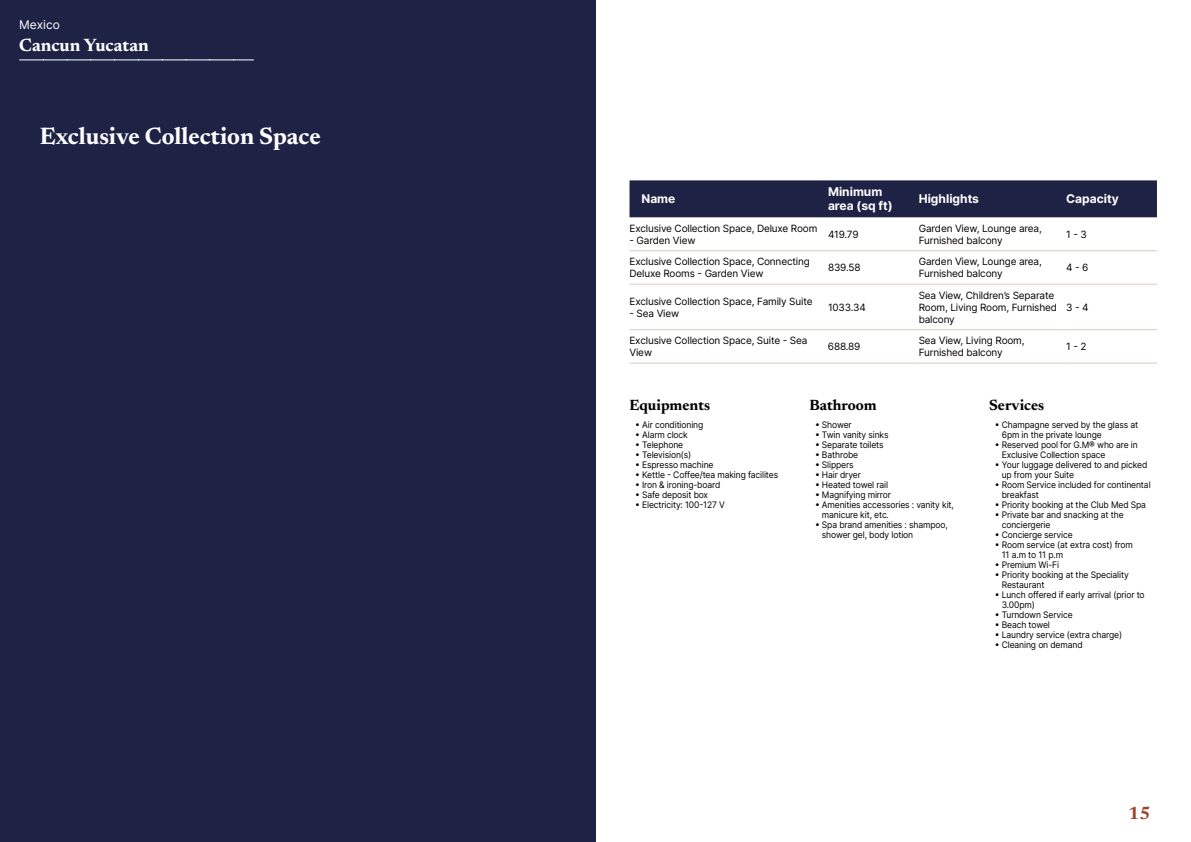
<style>
.page{position:relative;width:1191px;height:842px;background:#fff}
.page>*{position:absolute;margin:0;border:0;box-sizing:border-box;transform-origin:0 0}
.t1{font:700 24px "Newsreader 24 pt";color:#fff}
.t2{font:700 18px "Newsreader 24 pt";color:#fff}
.t3{font:700 18px "Newsreader 24 pt";color:#9d432c}
.t4{font:700 15px "Newsreader 24 pt";color:#000}
.t5{font:700 12px/14px "Inter";color:#fff}
.t6{font:12px "Inter";color:#fff}
.t7{font:10px/12px "Inter";letter-spacing:-.015em;color:#000}
.t8{font:9px/10px "Inter";letter-spacing:-.015em;color:#000;scale:.95 1}
</style>
<div class="page">
<div style="left:0;top:0;width:595px;height:842px;background:#1e2346"></div>
<svg style="left:20px;top:60px;width:233px;height:1px"></svg>
<div style="left:629px;top:180px;width:528px;height:37px;background:#1e2346"></div>
<hr style="left:629px;top:250px;width:199px;height:1px;background:#d7cdc1">
<hr style="left:828px;top:250px;width:90px;height:1px;background:#d7cdc1">
<hr style="left:918px;top:250px;width:148px;height:1px;background:#d7cdc1">
<hr style="left:1066px;top:250px;width:91px;height:1px;background:#d7cdc1">
<hr style="left:629px;top:284px;width:199px;height:1px;background:#d7cdc1">
<hr style="left:828px;top:284px;width:90px;height:1px;background:#d7cdc1">
<hr style="left:918px;top:284px;width:148px;height:1px;background:#d7cdc1">
<hr style="left:1066px;top:284px;width:91px;height:1px;background:#d7cdc1">
<hr style="left:629px;top:329px;width:199px;height:1px;background:#d7cdc1">
<hr style="left:828px;top:329px;width:90px;height:1px;background:#d7cdc1">
<hr style="left:918px;top:329px;width:148px;height:1px;background:#d7cdc1">
<hr style="left:1066px;top:329px;width:91px;height:1px;background:#d7cdc1">
<hr style="left:629px;top:363px;width:199px;height:1px;background:#d7cdc1">
<hr style="left:828px;top:363px;width:90px;height:1px;background:#d7cdc1">
<hr style="left:918px;top:363px;width:148px;height:1px;background:#d7cdc1">
<hr style="left:1066px;top:363px;width:91px;height:1px;background:#d7cdc1">
<h3 class="t6" style="left:19px;top:15px;width:42px">Mexico</h3>
<h2 class="t2" style="left:19px;top:32px;width:131px">Cancun Yucatan</h2>
<h1 class="t1" style="left:40px;top:119px;width:283px">Exclusive Collection Space</h1>
<h3 class="t5" style="left:641px;top:192px;width:35px">Name</h3>
<h3 class="t5" style="left:828px;top:185px;width:66px">Minimum area (sq ft)</h3>
<h3 class="t5" style="left:918px;top:192px;width:62px">Highlights</h3>
<h3 class="t5" style="left:1066px;top:192px;width:54px">Capacity</h3>
<p class="t7" style="left:629px;top:222px;width:189px">Exclusive Collection Space, Deluxe Room</p>
<p class="t7" style="left:629px;top:234px;width:68px">- Garden View</p>
<p class="t7" style="left:828px;top:228px;width:32px">419.79</p>
<p class="t7" style="left:918px;top:222px;width:125px">Garden View, Lounge area,<br>Furnished balcony</p>
<p class="t7" style="left:1066px;top:228px;width:22px">1 - 3</p>
<p class="t7" style="left:629px;top:255px;width:182px">Exclusive Collection Space, Connecting<br>Deluxe Rooms - Garden View</p>
<p class="t7" style="left:828px;top:261px;width:34px">839.58</p>
<p class="t7" style="left:918px;top:255px;width:125px">Garden View, Lounge area,<br>Furnished balcony</p>
<p class="t7" style="left:1066px;top:261px;width:24px">4 - 6</p>
<p class="t7" style="left:629px;top:295px;width:185px">Exclusive Collection Space, Family Suite</p>
<p class="t7" style="left:629px;top:307px;width:51px">- Sea View</p>
<p class="t7" style="left:918px;top:289px;width:140px">Sea View, Children’s Separate<br>Room, Living Room, Furnished balcony</p>
<p class="t7" style="left:828px;top:301px;width:39px">1033.34</p>
<p class="t7" style="left:1066px;top:301px;width:24px">3 - 4</p>
<p class="t7" style="left:629px;top:334px;width:179px">Exclusive Collection Space, Suite - Sea<br>View</p>
<p class="t7" style="left:828px;top:340px;width:34px">688.89</p>
<p class="t7" style="left:918px;top:334px;width:107px">Sea View, Living Room,<br>Furnished balcony</p>
<p class="t7" style="left:1066px;top:340px;width:22px">1 - 2</p>
<h3 class="t4" style="left:629px;top:394px;width:82px">Equipments</h3>
<p class="t8" style="left:635px;top:420px;width:73px">• Air conditioning</p>
<p class="t8" style="left:635px;top:430px;width:57px">• Alarm clock</p>
<p class="t8" style="left:635px;top:440px;width:52px">• Telephone</p>
<p class="t8" style="left:635px;top:450px;width:61px">• Television(s)</p>
<p class="t8" style="left:635px;top:460px;width:84px">• Espresso machine</p>
<p class="t8" style="left:635px;top:470px;width:152px">• Kettle - Coffee/tea making facilites</p>
<p class="t8" style="left:635px;top:480px;width:91px">• Iron &amp; ironing-board</p>
<p class="t8" style="left:635px;top:490px;width:78px">• Safe deposit box</p>
<p class="t8" style="left:635px;top:500px;width:96px">• Electricity: 100-127 V</p>
<h3 class="t4" style="left:809px;top:394px;width:69px">Bathroom</h3>
<p class="t8" style="left:815px;top:420px;width:40px">• Shower</p>
<p class="t8" style="left:815px;top:430px;width:79px">• Twin vanity sinks</p>
<p class="t8" style="left:815px;top:440px;width:74px">• Separate toilets</p>
<p class="t8" style="left:815px;top:450px;width:47px">• Bathrobe</p>
<p class="t8" style="left:815px;top:460px;width:42px">• Slippers</p>
<p class="t8" style="left:815px;top:470px;width:50px">• Hair dryer</p>
<p class="t8" style="left:815px;top:480px;width:78px">• Heated towel rail</p>
<p class="t8" style="left:815px;top:490px;width:82px">• Magnifying mirror</p>
<p class="t8" style="left:822px;top:500px;width:140px;text-indent:-7px">• Amenities accessories : vanity kit, manicure kit, etc.</p>
<p class="t8" style="left:822px;top:520px;width:134px;text-indent:-7px">• Spa brand amenities : shampoo, shower gel, body lotion</p>
<h3 class="t4" style="left:989px;top:394px;width:57px">Services</h3>
<p class="t8" style="left:1001px;top:420px;width:145px;text-indent:-7px">• Champagne served by the glass at<br>6pm in the private lounge</p>
<p class="t8" style="left:1001px;top:440px;width:145px;text-indent:-7px">• Reserved pool for G.M® who are in<br>Exclusive Collection space</p>
<p class="t8" style="left:1001px;top:460px;width:155px;text-indent:-7px">• Your luggage delivered to and picked up from your Suite</p>
<p class="t8" style="left:1001px;top:480px;width:158px;text-indent:-7px">• Room Service included for continental breakfast</p>
<p class="t8" style="left:994px;top:500px;width:161px">• Priority booking at the Club Med Spa</p>
<p class="t8" style="left:1001px;top:510px;width:130px;text-indent:-7px">• Private bar and snacking at the conciergerie</p>
<p class="t8" style="left:994px;top:530px;width:84px">• Concierge service</p>
<p class="t8" style="left:1001px;top:540px;width:140px;text-indent:-7px">• Room service (at extra cost) from<br>11 a.m to 11 p.m</p>
<p class="t8" style="left:994px;top:560px;width:69px">• Premium Wi-Fi</p>
<p class="t8" style="left:1001px;top:570px;width:135px;text-indent:-7px">• Priority booking at the Speciality<br>Restaurant</p>
<p class="t8" style="left:1001px;top:590px;width:152px;text-indent:-7px">• Lunch offered if early arrival (prior to<br>3.00pm)</p>
<p class="t8" style="left:994px;top:610px;width:84px">• Turndown Service</p>
<p class="t8" style="left:994px;top:620px;width:59px">• Beach towel</p>
<p class="t8" style="left:994px;top:630px;width:136px">• Laundry service (extra charge)</p>
<p class="t8" style="left:994px;top:640px;width:94px">• Cleaning on demand</p>
<h2 class="t3" style="left:1128px;top:800px;width:24px">15</h2>
</div>
